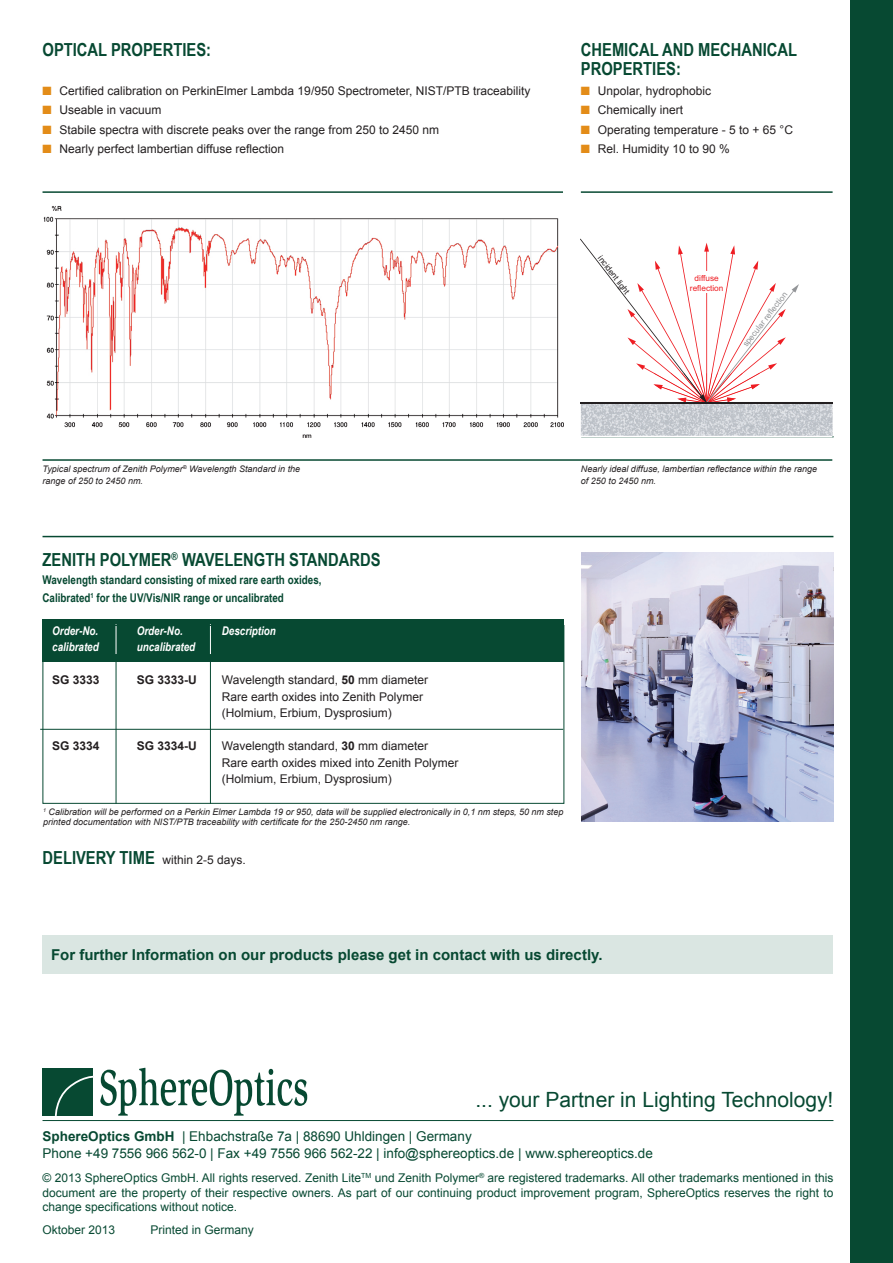
<style>
.page{position:relative;width:893px;height:1263px;background:#fff}
.page>*{position:absolute;margin:0;border:0;box-sizing:border-box;transform-origin:0 0}
.t1{font:21px "Arial";color:#074932}
.t2{font:700 18px/19.5px "Arial Narrow";color:#074932}
.t3{font:700 15px "Arial";color:#074932}
.t4{font:13.5px/16.5px "Arial";color:#074932}
.t5{font:12px/16.5px "Arial";color:#231f20}
.t6{font:12px/14.4px "Arial";color:#074932;text-align:justify}
.t7{font:700 12px/18px "Arial Narrow";color:#074932}
.t8{font:italic 700 12px "Arial Narrow";color:#fff}
.t9{font:700 12px "Arial";color:#231f20}
.t10{font:italic 9px/12px "Arial";color:#231f20}
.t11{font:8.25px "Arial";color:#939598}
.t12{font:8.25px/9.9px "Arial";color:#ee1d23;text-align:center}
.t13{font:8.25px "Arial";color:#231f20}
.s1{color:#e38c18}
.s2{font-weight:700}
.s3{font-family:"Arial Narrow";font-weight:700;font-size:18px;color:#074932}
</style>
<div class="page">
<hr style="left:43px;top:191px;width:520px;height:2px;background:#074932">
<div style="left:43px;top:619px;width:521px;height:42px;background:#074932"></div>
<hr style="left:116px;top:661px;width:1px;height:143px;background:#074932">
<hr style="left:116px;top:624px;width:1px;height:30px;background:#fff">
<div style="left:43px;top:935px;width:790px;height:39px;background:#dae6e2"></div>
<img style="left:581px;top:553px;width:252px;height:269px">
<div style="left:850px;top:0;width:43px;height:1263px;background:#074932"></div>
<hr style="left:43px;top:536px;width:790px;height:1px;background:#074932">
<div style="left:43px;top:1068px;width:50px;height:47px;background:#074932"></div>
<svg style="left:54px;top:1068px;width:253px;height:48px"></svg>
<hr style="left:43px;top:1120px;width:790px;height:1px;background:#074932">
<hr style="left:43px;top:459px;width:789px;height:2px;background:#074932">
<img style="left:43px;top:206px;width:520px;height:231px">
<hr style="left:210px;top:661px;width:1px;height:143px;background:#074932">
<hr style="left:210px;top:624px;width:1px;height:30px;background:#fff">
<hr style="left:40px;top:729px;width:523px;height:1px;background:#074932">
<hr style="left:581px;top:191px;width:252px;height:2px;background:#074932">
<img style="left:581px;top:402px;width:252px;height:35px">
<svg style="left:581px;top:239px;width:218px;height:164px"></svg>
<img style="left:706px;top:373px;width:24px;height:30px">
<hr style="left:581px;top:403px;width:252px;height:1px;background:#231f20">
<div style="left:43px;top:625px;width:521px;height:179px;border:1px solid #074932"></div>
<h2 class="t2" style="left:43px;top:39px;width:170px">Optical Properties:</h2>
<p class="t5" style="left:43px;top:82px;width:489px"><span class="s1">■</span> Certified calibration on PerkinElmer Lambda 19/950 Spectrometer, NIST/PTB traceability</p>
<p class="t5" style="left:43px;top:102px;width:121px"><span class="s1">■</span> Useable in vacuum</p>
<p class="t5" style="left:43px;top:121px;width:398px"><span class="s1">■</span> Stabile spectra with discrete peaks over the range from 250 to 2450 nm</p>
<p class="t5" style="left:43px;top:141px;width:243px"><span class="s1">■</span> Nearly perfect lambertian diffuse reflection</p>
<h2 class="t2" style="left:581px;top:39px;width:218px">Chemical and mechanical properties:</h2>
<p class="t5" style="left:581px;top:82px;width:132px"><span class="s1">■</span> Unpolar, hydrophobic</p>
<p class="t5" style="left:581px;top:102px;width:104px"><span class="s1">■</span> Chemically inert</p>
<p class="t5" style="left:581px;top:121px;width:214px"><span class="s1">■</span> Operating temperature - 5 to + 65 °C</p>
<p class="t5" style="left:581px;top:141px;width:151px"><span class="s1">■</span> Rel. Humidity 10 to 90 %</p>
<p class="t13" style="left:604px;top:253px;width:47px;rotate:52deg">incident light</p>
<p class="t12" style="left:690px;top:273px;width:35px">diffuse reflection</p>
<p class="t11" style="left:740px;top:342px;width:68px;rotate:-52deg">specular reflection</p>
<p class="t10" style="left:43px;top:463px;width:259px">Typical spectrum of Zenith Polymer<sup>®</sup> Wavelength Standard in the range of 250 to 2450 nm.</p>
<p class="t10" style="left:581px;top:463px;width:238px">Nearly ideal diffuse, lambertian reflectance within the range of 250 to 2450 nm.</p>
<h2 class="t2" style="left:43px;top:549px;width:338px">Zenith Polymer<sup>®</sup> Wavelength Standards</h2>
<p class="t7" style="left:43px;top:570px;width:281px">Wavelength standard consisting of mixed rare earth oxides,<br>Calibrated<sup>1</sup> for the UV/Vis/NIR range or uncalibrated</p>
<p class="t8" style="left:52px;top:621px;width:47px">Order-No.</p>
<p class="t8" style="left:137px;top:621px;width:47px">Order-No.</p>
<p class="t8" style="left:222px;top:621px;width:56px">Description</p>
<p class="t8" style="left:52px;top:638px;width:48px">calibrated</p>
<p class="t8" style="left:137px;top:638px;width:60px">uncalibrated</p>
<p class="t9" style="left:52px;top:673px;width:49px">SG 3333</p>
<p class="t9" style="left:137px;top:673px;width:62px">SG 3333-U</p>
<p class="t5" style="left:222px;top:672px;width:208px">Wavelength standard, <span class="s2">50</span> mm diameter<br>Rare earth oxides into Zenith Polymer (Holmium, Erbium, Dysprosium)</p>
<p class="t9" style="left:52px;top:739px;width:49px">SG 3334</p>
<p class="t9" style="left:137px;top:739px;width:62px">SG 3334-U</p>
<p class="t5" style="left:222px;top:738px;width:238px">Wavelength standard, <span class="s2">30</span> mm diameter<br>Rare earth oxides mixed into Zenith Polymer (Holmium, Erbium, Dysprosium)</p>
<p class="t10" style="left:43px;top:806px;width:522px;line-height:10.8px"><sup>1</sup> Calibration will be performed on a Perkin Elmer Lambda 19 or 950, data will be supplied electronically in 0,1 nm steps, 50 nm step printed documentation with NIST/PTB traceability with certificate for the 250-2450 nm range.</p>
<p class="t5" style="left:43px;top:851px;width:205px"><span class="s3">Delivery Time</span> within 2-5 days.</p>
<p class="t3" style="left:51px;top:946px;width:553px">For further Information on our products please get in contact with us directly.</p>
<h1 class="t1" style="left:475px;top:1088px;width:359px">... your Partner in Lighting Technology!</h1>
<p class="t4" style="left:43px;top:1128px;width:612px"><span class="s2">SphereOptics GmbH</span> | Ehbachstraße 7a | 88690 Uhldingen | Germany<br>Phone +49 7556 966 562-0 | Fax +49 7556 966 562-22 | info@sphereoptics.de | www.sphereoptics.de</p>
<p class="t6" style="left:43px;top:1171px;width:792px">© 2013 SphereOptics GmbH. All rights reserved. Zenith Lite<sup>TM</sup> und Zenith Polymer<sup>®</sup> are registered trademarks. All other trademarks mentioned in this document are the property of their respective owners. As part of our continuing product improvement program, SphereOptics reserves the right to change specifications without notice.</p>
<p class="t6" style="left:43px;top:1223px;width:74px">Oktober 2013</p>
<p class="t6" style="left:151px;top:1223px;width:105px">Printed in Germany</p>
</div>
